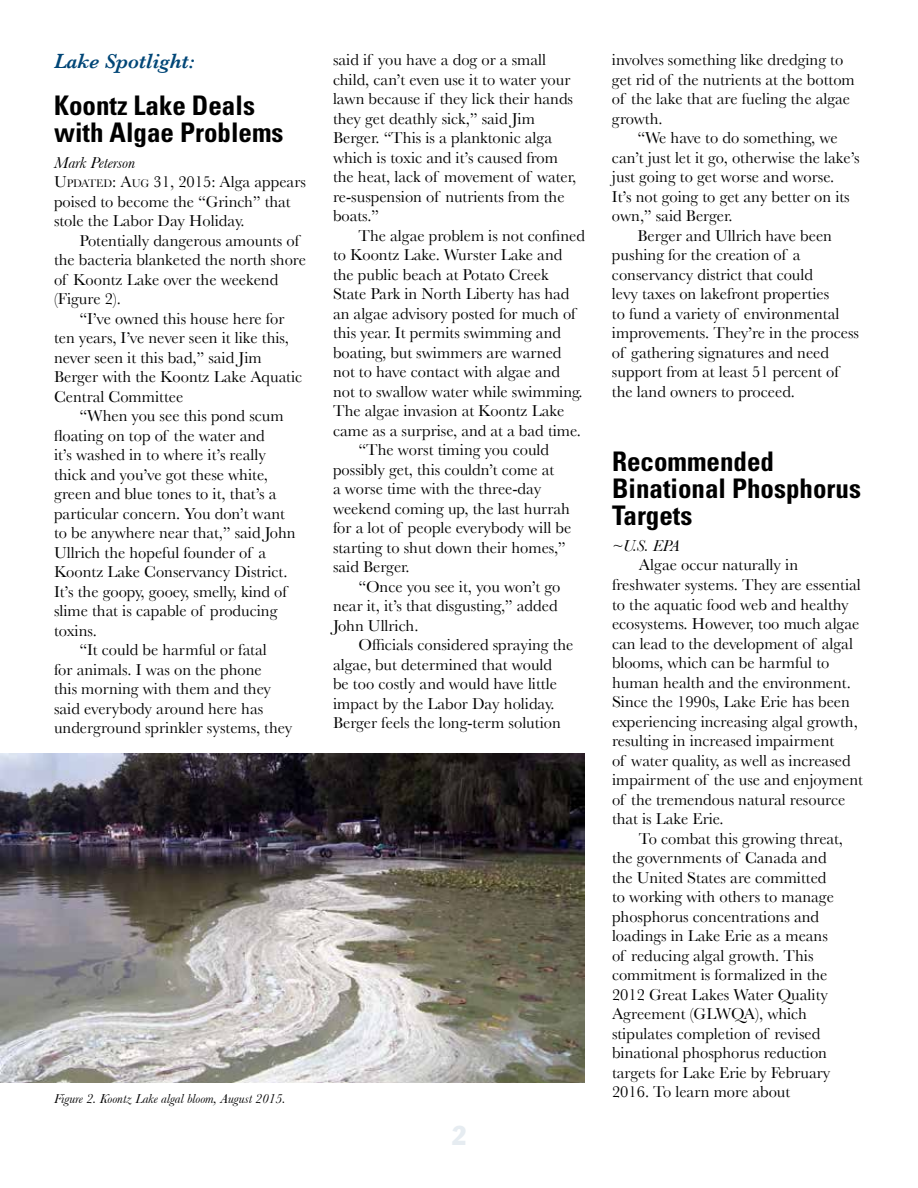
<style>
.page{position:relative;width:918px;height:1188px;background:#fff}
.page>*{position:absolute;margin:0;border:0;box-sizing:border-box;transform-origin:0 0}
.t1{font:700 condensed 27px/27px "Univers";color:#000}
.t2{font:27px "Jack Condensed";color:#e6ecf1}
.t3{font:italic 600 21px "Baskerville";color:#004677}
.t4{font:16.5px/19.5px "Baskerville";color:#000}
.t5{font:italic 16.5px "Baskerville";color:#000}
.t6{font:italic 13.5px "Baskerville";color:#000}
.s1{font-style:italic}
.s2{font-style:inherit}
.s3{font-size:11.55px}
</style>
<div class="page">
<img style="left:0;top:754px;width:585px;height:329px">
<p class="t3" style="left:54px;top:49px;width:142px">Lake Spotlight:</p>
<h1 class="t1" style="left:54px;top:91px;width:231px">Koontz Lake Deals with Algae Problems</h1>
<p class="t4" style="left:54px;top:153px;width:253px"><span class="s1">Mark Peterson<br></span><span class="s2">U</span><span class="s3">PDATED</span><span class="s2">: A</span><span class="s3">UG</span> <span class="s2">31, 2015</span>: Alga appears poised to become the “Grinch” that stole the Labor Day Holiday.</p>
<p class="t4" style="left:54px;top:231px;width:254px;text-indent:25px">Potentially dangerous amounts of the bacteria blanketed the north shore of Koontz Lake over the weekend (Figure 2).</p>
<p class="t4" style="left:54px;top:309px;width:250px;text-indent:25px">“I’ve owned this house here for ten years, I’ve never seen it like this, never seen it this bad,” said Jim<br>Berger with the Koontz Lake Aquatic<br>Central Committee</p>
<p class="t4" style="left:79px;top:406px;width:206px">“When you see this pond scum</p>
<p class="t4" style="left:54px;top:426px;width:212px">floating on top of the water and</p>
<p class="t4" style="left:54px;top:445px;width:213px">it’s washed in to where it’s really</p>
<p class="t4" style="left:54px;top:465px;width:215px">thick and you’ve got these white,</p>
<p class="t4" style="left:54px;top:484px;width:224px">green and blue tones to it, that’s a</p>
<p class="t4" style="left:54px;top:504px;width:233px">particular concern. You don’t want</p>
<p class="t4" style="left:54px;top:523px;width:243px">to be anywhere near that,” said John</p>
<p class="t4" style="left:54px;top:543px;width:214px">Ullrich the hopeful founder of a</p>
<p class="t4" style="left:54px;top:562px;width:235px">Koontz Lake Conservancy District.</p>
<p class="t4" style="left:54px;top:582px;width:234px">It’s the goopy, gooey, smelly, kind of</p>
<p class="t4" style="left:54px;top:601px;width:225px">slime that is capable of producing</p>
<p class="t4" style="left:54px;top:621px;width:44px">toxins.</p>
<p class="t4" style="left:79px;top:640px;width:189px">“It could be harmful or fatal</p>
<p class="t4" style="left:54px;top:660px;width:209px">for animals. I was on the phone</p>
<p class="t4" style="left:54px;top:679px;width:219px">this morning with them and they</p>
<p class="t4" style="left:54px;top:699px;width:211px">said everybody around here has</p>
<p class="t4" style="left:54px;top:718px;width:240px">underground sprinkler systems, they</p>
<p class="t4" style="left:333px;top:50px;width:245px">said if you have a dog or a small child, can’t even use it to water your lawn because if they lick their hands they get deathly sick,” said Jim<br>Berger. “This is a planktonic alga which is toxic and it’s caused from the heat, lack of movement of water, re-suspension of nutrients from the boats.”</p>
<p class="t4" style="left:358px;top:225px;width:228px">The algae problem is not confined</p>
<p class="t4" style="left:333px;top:245px;width:231px">to Koontz Lake. Wurster Lake and</p>
<p class="t4" style="left:333px;top:264px;width:217px">the public beach at Potato Creek</p>
<p class="t4" style="left:333px;top:284px;width:238px">State Park in North Liberty has had</p>
<p class="t4" style="left:333px;top:303px;width:244px">an algae advisory posted for much of</p>
<p class="t4" style="left:333px;top:323px;width:230px">this year. It permits swimming and</p>
<p class="t4" style="left:333px;top:342px;width:230px">boating, but swimmers are warned</p>
<p class="t4" style="left:333px;top:362px;width:229px">not to have contact with algae and</p>
<p class="t4" style="left:333px;top:381px;width:251px">not to swallow water while swimming.</p>
<p class="t4" style="left:333px;top:401px;width:233px">The algae invasion at Koontz Lake</p>
<p class="t4" style="left:333px;top:420px;width:250px">came as a surprise, and at a bad time.</p>
<p class="t4" style="left:358px;top:440px;width:192px">“The worst timing you could</p>
<p class="t4" style="left:333px;top:459px;width:223px">possibly get, this couldn’t come at</p>
<p class="t4" style="left:333px;top:479px;width:210px">a worse time with the three-day</p>
<p class="t4" style="left:333px;top:498px;width:238px">weekend coming up, the last hurrah</p>
<p class="t4" style="left:333px;top:518px;width:240px">for a lot of people everybody will be</p>
<p class="t4" style="left:333px;top:537px;width:234px">starting to shut down their homes,”</p>
<p class="t4" style="left:333px;top:557px;width:78px">said Berger.</p>
<p class="t4" style="left:358px;top:576px;width:204px">“Once you see it, you won’t go</p>
<p class="t4" style="left:333px;top:596px;width:226px">near it, it’s that disgusting,” added</p>
<p class="t4" style="left:333px;top:615px;width:87px">John Ullrich.</p>
<p class="t4" style="left:358px;top:635px;width:217px">Officials considered spraying the</p>
<p class="t4" style="left:333px;top:654px;width:221px">algae, but determined that would</p>
<p class="t4" style="left:333px;top:674px;width:225px">be too costly and would have little</p>
<p class="t4" style="left:333px;top:693px;width:223px">impact by the Labor Day holiday.</p>
<p class="t4" style="left:333px;top:713px;width:229px">Berger feels the long-term solution</p>
<p class="t6" style="left:54px;top:1090px;width:233px">Figure 2. Koontz Lake algal bloom, August 2015.</p>
<h1 class="t2" style="left:452px;top:1118px;width:16px">2</h1>
<p class="t4" style="left:612px;top:50px;width:244px">involves something like dredging to get rid of the nutrients at the bottom of the lake that are fueling the algae growth.</p>
<p class="t4" style="left:637px;top:128px;width:202px">“We have to do something, we</p>
<p class="t4" style="left:612px;top:147px;width:249px">can’t just let it go, otherwise the lake’s</p>
<p class="t4" style="left:612px;top:167px;width:224px">just going to get worse and worse.</p>
<p class="t4" style="left:612px;top:186px;width:239px">It’s not going to get any better on its</p>
<p class="t4" style="left:612px;top:206px;width:122px">own,” said Berger.</p>
<p class="t4" style="left:637px;top:225px;width:196px">Berger and Ullrich have been</p>
<p class="t4" style="left:612px;top:245px;width:190px">pushing for the creation of a</p>
<p class="t4" style="left:612px;top:264px;width:203px">conservancy district that could</p>
<p class="t4" style="left:612px;top:284px;width:219px">levy taxes on lakefront properties</p>
<p class="t4" style="left:612px;top:303px;width:229px">to fund a variety of environmental</p>
<p class="t4" style="left:612px;top:323px;width:249px">improvements. They’re in the process</p>
<p class="t4" style="left:612px;top:342px;width:219px">of gathering signatures and need</p>
<p class="t4" style="left:612px;top:362px;width:228px">support from at least 51 percent of</p>
<p class="t4" style="left:612px;top:381px;width:185px">the land owners to proceed.</p>
<h1 class="t1" style="left:612px;top:448px;width:250px">Recommended<br>Binational Phosphorus<br>Targets</h1>
<p class="t5" style="left:612px;top:536px;width:69px">~U.S. EPA</p>
<p class="t4" style="left:612px;top:555px;width:253px;text-indent:27px">Algae occur naturally in freshwater systems. They are essential to the aquatic food web and healthy ecosystems. However, too much algae can lead to the development of algal blooms, which can be harmful to human health and the environment.<br>Since the 1990s, Lake Erie has been experiencing increasing algal growth, resulting in increased impairment<br>of water quality, as well as increased impairment of the use and enjoyment of the tremendous natural resource that is Lake Erie.</p>
<p class="t4" style="left:612px;top:828px;width:233px;text-indent:27px">To combat this growing threat, the governments of Canada and the United States are committed to working with others to manage phosphorus concentrations and loadings in Lake Erie as a means of reducing algal growth. This commitment is formalized in the<br>2012 Great Lakes Water Quality<br>Agreement (GLWQA), which stipulates completion of revised binational phosphorus reduction targets for Lake Erie by February<br>2016. To learn more about</p>
</div>
